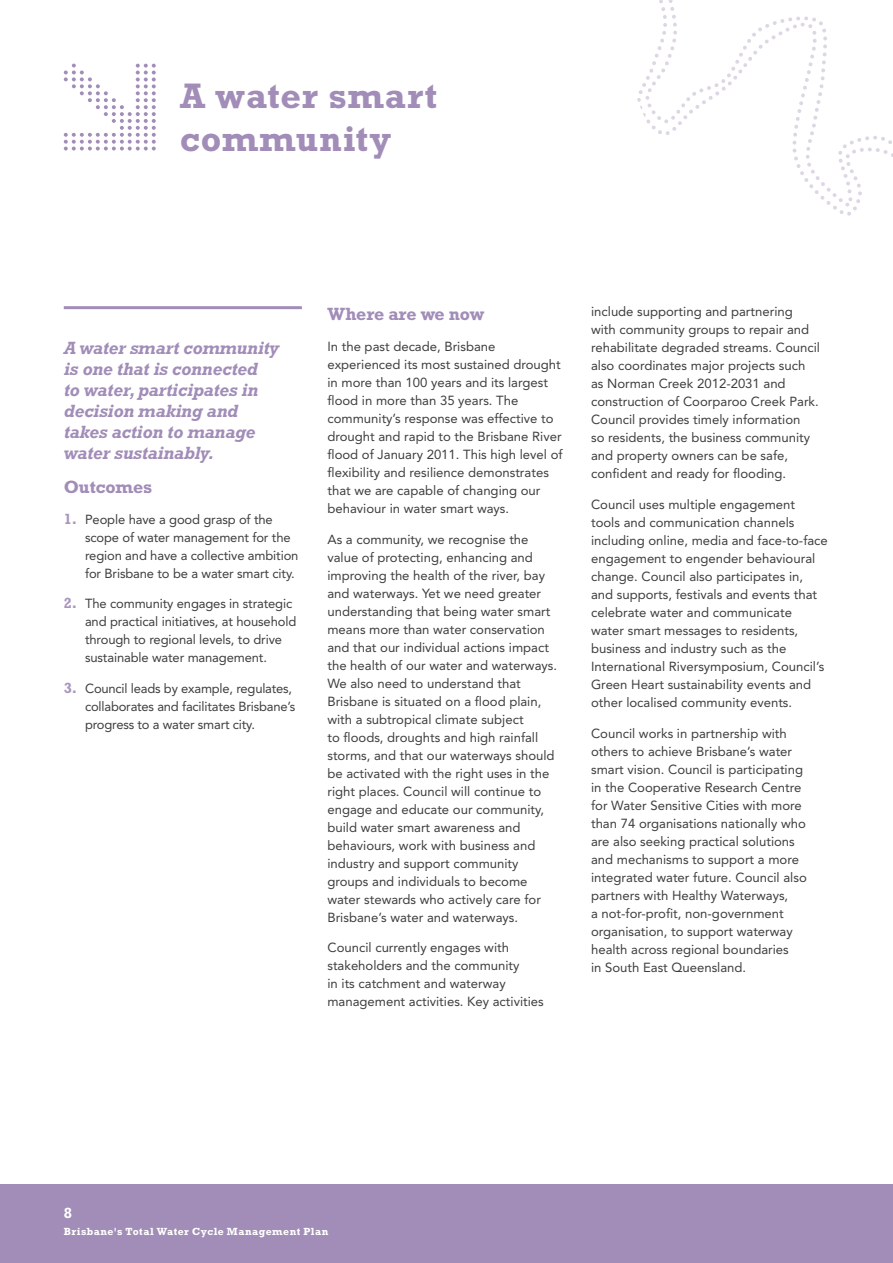
<style>
.page{position:relative;width:893px;height:1263px;background:#fff}
.page>*{position:absolute;margin:0;border:0;box-sizing:border-box;transform-origin:0 0}
.Heading{font:700 36px/42px "Rockwell";letter-spacing:.025em;color:#a18db8}
.Subheading{font:italic 700 18px/21px "Rockwell";letter-spacing:-.01em;color:#a18db8}
.Subheading-2{font:700 18px "Rockwell";letter-spacing:-.01em;color:#a18db8}
.t1{font:700 15px "Rockwell";color:#fff}
.Body{font:13.2px/18px "Avenir";color:#3e3e3f}
.Indented_Bullets{font:13.2px/18px "Avenir";letter-spacing:-.01em;color:#3e3e3f}
.t2{font:700 10.5px "Rockwell";letter-spacing:.045em;color:#fff}
.s1{font-family:"Rockwell";font-weight:700;font-size:15px;color:#a996be}
</style>
<div class="page">
<svg style="left:637px;top:0;width:256px;height:216px"></svg>
<div style="left:0;top:1185px;width:893px;height:78px;background:#a18db8"></div>
<svg style="left:64px;top:64px;width:92px;height:86px"></svg>
<hr style="left:64px;top:306px;width:238px;height:3px;background:#a18db8">
<p class="Heading" style="left:180px;top:75px;width:259px">A water smart community</p>
<p class="Subheading" style="left:64px;top:337px;width:217px">A water smart community is one that is connected<br>to water, participates in decision making and takes action to manage water sustainably.</p>
<p class="Subheading-2" style="left:64px;top:476px;width:90px">Outcomes</p>
<p class="Indented_Bullets" style="left:85px;top:510px;width:215px;text-indent:-21px"><span class="s1">1.</span> People have a good grasp of the scope of water management for the region and have a collective ambition for Brisbane to be a water smart city.</p>
<p class="Indented_Bullets" style="left:85px;top:595px;width:213px;text-indent:-21px"><span class="s1">2.</span> The community engages in strategic and practical initiatives, at household through to regional levels, to drive sustainable water management.</p>
<p class="Indented_Bullets" style="left:85px;top:680px;width:212px;text-indent:-21px"><span class="s1">3.</span> Council leads by example, regulates, collaborates and facilitates Brisbane’s progress to a water smart city.</p>
<p class="Subheading-2" style="left:327px;top:303px;width:158px">Where are we now</p>
<p class="Body" style="left:327px;top:337px;width:237px">In the past decade, Brisbane experienced its most sustained drought in more than 100 years and its largest flood in more than 35 years. The community’s response was effective to drought and rapid to the Brisbane River flood of January 2011. This high level of flexibility and resilience demonstrates that we are capable of changing our behaviour in water smart ways.</p>
<p class="Body" style="left:327px;top:530px;width:231px">As a community, we recognise the value of protecting, enhancing and improving the health of the river, bay and waterways. Yet we need greater understanding that being water smart means more than water conservation and that our individual actions impact the health of our water and waterways.<br>We also need to understand that Brisbane is situated on a flood plain, with a subtropical climate subject<br>to floods, droughts and high rainfall storms, and that our waterways should be activated with the right uses in the right places. Council will continue to engage and educate our community, build water smart awareness and behaviours, work with business and industry and support community groups and individuals to become water stewards who actively care for Brisbane’s water and waterways.</p>
<p class="Body" style="left:327px;top:939px;width:218px">Council currently engages with stakeholders and the community<br>in its catchment and waterway management activities. Key activities</p>
<p class="Body" style="left:591px;top:303px;width:231px">include supporting and partnering with community groups to repair and rehabilitate degraded streams. Council also coordinates major projects such as Norman Creek 2012-2031 and construction of Coorparoo Creek Park.<br>Council provides timely information<br>so residents, the business community and property owners can be safe, confident and ready for flooding.</p>
<p class="Body" style="left:591px;top:495px;width:238px">Council uses multiple engagement<br>tools and communication channels including online, media and face-to-face engagement to engender behavioural change. Council also participates in, and supports, festivals and events that celebrate water and communicate water smart messages to residents, business and industry such as the International Riversymposium, Council’s Green Heart sustainability events and other localised community events.</p>
<p class="Body" style="left:591px;top:724px;width:217px">Council works in partnership with others to achieve Brisbane’s water smart vision. Council is participating in the Cooperative Research Centre for Water Sensitive Cities with more than 74 organisations nationally who are also seeking practical solutions and mechanisms to support a more integrated water future. Council also partners with Healthy Waterways,<br>a not-for-profit, non-government organisation, to support waterway health across regional boundaries<br>in South East Queensland.</p>
<p class="t1" style="left:64px;top:1204px;width:10px">8</p>
<p class="t2" style="left:64px;top:1225px;width:266px">Brisbane's Total Water Cycle Management Plan</p>
</div>
